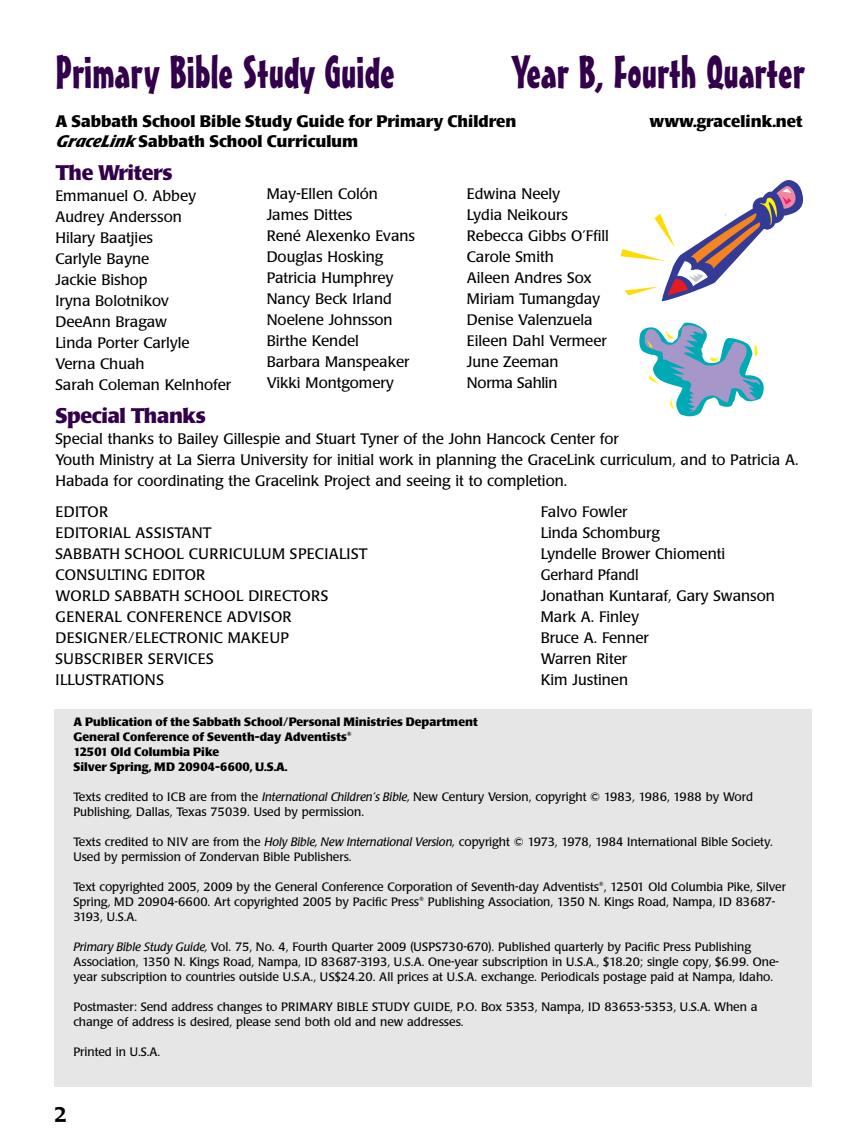
<style>
.page{position:relative;width:864px;height:1148px;background:#fff}
.page>*{position:absolute;margin:0;border:0;box-sizing:border-box;transform-origin:0 0}
.t1{font:45px "Mister Earl BT";color:#33014b}
.t2{font:700 21px "Poppl Laudatio";letter-spacing:-.02em;color:#33014b}
.t3{font:500 21px "Poppl Laudatio";color:#000}
.t4{font:700 16.5px "Poppl Laudatio";color:#000}
.t5{font:15px/21px "Poppl Laudatio";color:#000}
.t6{font:15px "Poppl Laudatio";letter-spacing:.02em;color:#000}
.t7{font:15px "Poppl Laudatio";letter-spacing:.04em;color:#000}
.t8{font:15px "Poppl Laudatio";color:#000;scale:.95 1}
.t9{font:12px/15px "Poppl Laudatio";color:#000}
.t10{font:700 12px/15px "Poppl Laudatio";color:#000}
.s1{font-style:italic}
</style>
<div class="page">
<div style="left:54px;top:708px;width:757px;height:378px;background:#e6e6e6"></div>
<svg style="left:621px;top:180px;width:182px;height:121px"></svg>
<svg style="left:639px;top:322px;width:125px;height:94px"></svg>
<h1 class="t1" style="left:55px;top:56px;width:341px">Primary Bible Study Guide</h1>
<h1 class="t1" style="left:511px;top:56px;width:295px">Year B, Fourth Quarter</h1>
<h3 class="t4" style="left:55px;top:115px;width:462px">A Sabbath School Bible Study Guide for Primary Children</h3>
<h3 class="t4" style="left:650px;top:115px;width:155px">www.gracelink.net</h3>
<h3 class="t4" style="left:55px;top:134px;width:304px"><span class="s1">GraceLink</span> Sabbath School Curriculum</h3>
<h2 class="t2" style="left:55px;top:164px;width:119px">The Writers</h2>
<p class="t5" style="left:55px;top:186px;width:177px">Emmanuel O. Abbey<br>Audrey Andersson<br>Hilary Baatjies<br>Carlyle Bayne<br>Jackie Bishop<br>Iryna Bolotnikov<br>DeeAnn Bragaw<br>Linda Porter Carlyle<br>Verna Chuah<br>Sarah Coleman Kelnhofer</p>
<h2 class="t2" style="left:55px;top:407px;width:152px">Special Thanks</h2>
<p class="t5" style="left:55px;top:429px;width:745px">Special thanks to Bailey Gillespie and Stuart Tyner of the John Hancock Center for<br>Youth Ministry at La Sierra University for initial work in planning the GraceLink curriculum, and to Patricia A.<br>Habada for coordinating the Gracelink Project and seeing it to completion.</p>
<p class="t5" style="left:55px;top:503px;width:54px">EDITOR</p>
<p class="t5" style="left:541px;top:503px;width:88px">Falvo Fowler</p>
<p class="t6" style="left:55px;top:527px;width:158px">EDITORIAL ASSISTANT</p>
<p class="t5" style="left:541px;top:524px;width:121px">Linda Schomburg</p>
<p class="t6" style="left:55px;top:548px;width:314px">SABBATH SCHOOL CURRICULUM SPECIALIST</p>
<p class="t5" style="left:541px;top:545px;width:186px">Lyndelle Brower Chiomenti</p>
<p class="t6" style="left:55px;top:569px;width:151px">CONSULTING EDITOR</p>
<p class="t8" style="left:541px;top:569px;width:105px">Gerhard Pfandl</p>
<p class="t6" style="left:55px;top:590px;width:274px">WORLD SABBATH SCHOOL DIRECTORS</p>
<p class="t5" style="left:541px;top:587px;width:236px">Jonathan Kuntaraf, Gary Swanson</p>
<p class="t6" style="left:55px;top:611px;width:238px">GENERAL CONFERENCE ADVISOR</p>
<p class="t5" style="left:541px;top:608px;width:100px">Mark A. Finley</p>
<p class="t6" style="left:55px;top:632px;width:235px">DESIGNER/ELECTRONIC MAKEUP</p>
<p class="t5" style="left:541px;top:629px;width:110px">Bruce A. Fenner</p>
<p class="t7" style="left:55px;top:653px;width:160px">SUBSCRIBER SERVICES</p>
<p class="t5" style="left:541px;top:650px;width:88px">Warren Riter</p>
<p class="t5" style="left:55px;top:671px;width:110px">ILLUSTRATIONS</p>
<p class="t5" style="left:541px;top:671px;width:89px">Kim Justinen</p>
<p class="t10" style="left:73px;top:715px;width:406px">A Publication of the Sabbath School/Personal Ministries Department General Conference of Seventh-day Adventists<sup>®<br></sup>12501 Old Columbia Pike<br>Silver Spring, MD 20904-6600, U.S.A.</p>
<p class="t9" style="left:73px;top:790px;width:681px">Texts credited to ICB are from the <span class="s1">International Children’s Bible,</span> New Century Version, copyright © 1983, 1986, 1988 by Word<br>Publishing, Dallas, Texas 75039. Used by permission.</p>
<p class="t9" style="left:73px;top:835px;width:701px">Texts credited to NIV are from the <span class="s1">Holy Bible, New International Version,</span> copyright © 1973, 1978, 1984 International Bible Society.<br>Used by permission of Zondervan Bible Publishers.</p>
<p class="t9" style="left:73px;top:880px;width:714px">Text copyrighted 2005, 2009 by the General Conference Corporation of Seventh-day Adventists<sup>®</sup>, 12501 Old Columbia Pike, Silver<br>Spring, MD 20904-6600. Art copyrighted 2005 by Pacific Press<sup>®</sup> Publishing Association, 1350 N. Kings Road, Nampa, ID 83687-<br>3193, U.S.A.</p>
<p class="t9" style="left:73px;top:940px;width:707px"><span class="s1">Primary Bible Study Guide,</span> Vol. 75, No. 4, Fourth Quarter 2009 (USPS730-670). Published quarterly by Pacific Press Publishing<br>Association, 1350 N. Kings Road, Nampa, ID 83687-3193, U.S.A. One-year subscription in U.S.A., $18.20; single copy, $6.99. One&shy;year subscription to countries outside U.S.A., US$24.20. All prices at U.S.A. exchange. Periodicals postage paid at Nampa, Idaho.</p>
<p class="t9" style="left:73px;top:1000px;width:686px">Postmaster: Send address changes to PRIMARY BIBLE STUDY GUIDE, P.O. Box 5353, Nampa, ID 83653-5353, U.S.A. When a change of address is desired, please send both old and new addresses.</p>
<p class="t9" style="left:73px;top:1045px;width:88px">Printed in U.S.A.</p>
<p class="t5" style="left:267px;top:185px;width:150px">May-Ellen Colón<br>James Dittes<br>René Alexenko Evans<br>Douglas Hosking<br>Patricia Humphrey<br>Nancy Beck Irland<br>Noelene Johnsson<br>Birthe Kendel<br>Barbara Manspeaker<br>Vikki Montgomery</p>
<p class="t5" style="left:467px;top:185px;width:144px">Edwina Neely<br>Lydia Neikours<br>Rebecca Gibbs O’Ffill<br>Carole Smith<br>Aileen Andres Sox<br>Miriam Tumangday<br>Denise Valenzuela<br>Eileen Dahl Vermeer<br>June Zeeman<br>Norma Sahlin</p>
<h2 class="t3" style="left:54px;top:1106px;width:14px">2</h2>
</div>
